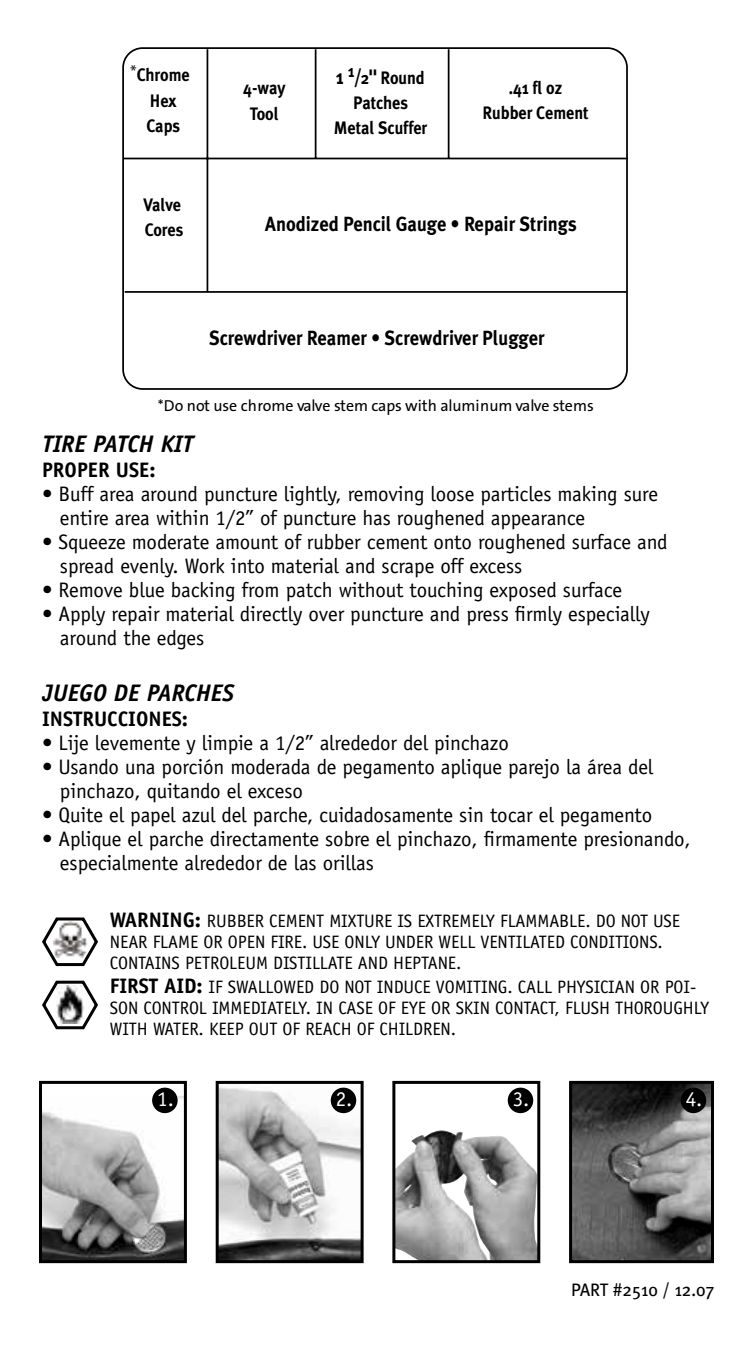
<style>
.page{position:relative;width:756px;height:1350px;background:#fff}
.page>*{position:absolute;margin:0;border:0;box-sizing:border-box;transform-origin:0 0}
.t1{font:italic 700 24px "Officina Sans";color:#000}
.t2{font:21px/24px "Officina Sans";letter-spacing:-.005em;color:#000}
.t3{font:700 21px "Officina Sans";color:#000}
.t4{font:21px "Officina Sans";color:#fff}
.t5{font:700 20.4px "Meta Plus";color:#000;scale:.9 1}
.t6{font:18px/21px "Officina Sans";letter-spacing:-.005em;color:#000}
.t7{font:700 18px/25.5px "Meta Plus";color:#000;text-align:center;scale:.9 1}
.t8{font:18px "Meta Plus";color:#000}
.t9{font:15.9px "The Sans Q5 Rg TF";letter-spacing:-.005em;color:#000}
.t10{font:15.9px "Myriad Pro";color:#000}
.s1{font-size:20.4px}
.s2{font-size:17.4px}
.s3{font-weight:700;font-size:21px}
</style>
<div class="page">
<img style="left:43px;top:1096px;width:140px;height:163px">
<div style="left:39px;top:1081px;width:148px;height:182px;border:3px solid #000"></div>
<div style="left:152px;top:1088px;width:26px;height:25px;background:#000;border-radius:50%"></div>
<img style="left:220px;top:1087px;width:140px;height:172px">
<div style="left:216px;top:1081px;width:148px;height:182px;border:3px solid #000"></div>
<div style="left:331px;top:1088px;width:25px;height:25px;background:#000;border-radius:50%"></div>
<img style="left:396px;top:1130px;width:140px;height:129px">
<div style="left:392px;top:1081px;width:148px;height:182px;border:3px solid #000"></div>
<div style="left:508px;top:1088px;width:25px;height:25px;background:#000;border-radius:50%"></div>
<img style="left:573px;top:1085px;width:137px;height:174px">
<div style="left:569px;top:1081px;width:145px;height:182px;border:3px solid #000"></div>
<div style="left:681px;top:1088px;width:25px;height:25px;background:#000;border-radius:50%"></div>
<svg style="left:42px;top:917px;width:56px;height:50px"></svg>
<svg style="left:42px;top:980px;width:56px;height:50px"></svg>
<hr style="left:123px;top:158px;width:505px;height:1px;background:#000">
<hr style="left:125px;top:291px;width:502px;height:2px;background:#000">
<hr style="left:207px;top:49px;width:1px;height:243px;background:#000">
<hr style="left:448px;top:49px;width:2px;height:109px;background:#000">
<hr style="left:315px;top:49px;width:2px;height:109px;background:#000">
<div style="left:122px;top:47px;width:506px;height:343px;border:2px solid #000;border-radius:19px"></div>
<p class="t10" style="left:130px;top:61px;width:8px">*</p>
<p class="t7" style="left:137px;top:62px;width:60px">Chrome<br>Hex<br>Caps</p>
<p class="t7" style="left:144px;top:192px;width:46px;text-align:left">Valve<br>Cores</p>
<p class="t7" style="left:243px;top:75px;width:49px">4-way<br>Tool</p>
<p class="t7" style="left:334px;top:65px;width:105px"><span class="s1">1</span> <sup>1</sup><span class="s1">/</span><span class="s2">2</span><span class="s1">"</span> Round<br>Patches<br>Metal Scuffer</p>
<p class="t7" style="left:482px;top:75px;width:120px">.41 fl oz<br>Rubber Cement</p>
<p class="t5" style="left:265px;top:212px;width:348px">Anodized Pencil Gauge • Repair Strings</p>
<p class="t5" style="left:209px;top:326px;width:374px">Screwdriver Reamer • Screwdriver Plugger</p>
<p class="t9" style="left:158px;top:397px;width:437px">*Do not use chrome valve stem caps with aluminum valve stems</p>
<p class="t1" style="left:42px;top:429px;width:153px">TIRE PATCH KIT</p>
<p class="t3" style="left:42px;top:457px;width:115px">PROPER USE:</p>
<p class="t2" style="left:60px;top:482px;width:600px;text-indent:-18px">• Buff area around puncture lightly, removing loose particles making sure entire area within 1/2” of puncture has roughened appearance</p>
<p class="t2" style="left:60px;top:530px;width:609px;text-indent:-18px">• Squeeze moderate amount of rubber cement onto roughened surface and spread evenly. Work into material and scrape off excess</p>
<p class="t2" style="left:42px;top:578px;width:582px">• Remove blue backing from patch without touching exposed surface</p>
<p class="t2" style="left:60px;top:602px;width:591px;text-indent:-18px">• Apply repair material directly over puncture and press firmly especially around the edges</p>
<p class="t1" style="left:42px;top:678px;width:193px">JUEGO DE PARCHES</p>
<p class="t3" style="left:42px;top:706px;width:148px">INSTRUCCIONES:</p>
<p class="t2" style="left:42px;top:731px;width:468px">• Lije levemente y limpie a 1/2” alrededor del pinchazo</p>
<p class="t2" style="left:60px;top:755px;width:595px;text-indent:-18px">• Usando una porción moderada de pegamento aplique parejo la área del pinchazo, quitando el exceso</p>
<p class="t2" style="left:42px;top:803px;width:612px">• Quite el papel azul del parche, cuidadosamente sin tocar el pegamento</p>
<p class="t2" style="left:60px;top:827px;width:632px;text-indent:-18px">• Aplique el parche directamente sobre el pinchazo, firmamente presionando, especialmente alrededor de las orillas</p>
<p class="t6" style="left:110px;top:910px;width:572px"><span class="s3">WARNING:</span> RUBBER CEMENT MIXTURE IS EXTREMELY FLAMMABLE. DO NOT USE<br>NEAR FLAME OR OPEN FIRE. USE ONLY UNDER WELL VENTILATED CONDITIONS.<br>CONTAINS PETROLEUM DISTILLATE AND HEPTANE.</p>
<p class="t6" style="left:110px;top:976px;width:601px"><span class="s3">FIRST AID:</span> IF SWALLOWED DO NOT INDUCE VOMITING. CALL PHYSICIAN OR POI-<br>SON CONTROL IMMEDIATELY. IN CASE OF EYE OR SKIN CONTACT, FLUSH THOROUGHLY<br>WITH WATER. KEEP OUT OF REACH OF CHILDREN.</p>
<p class="t4" style="left:157px;top:1087px;width:18px">1.</p>
<p class="t4" style="left:336px;top:1087px;width:18px">2.</p>
<p class="t4" style="left:513px;top:1087px;width:18px">3.</p>
<p class="t4" style="left:686px;top:1087px;width:18px">4.</p>
<p class="t8" style="left:571px;top:1279px;width:145px">PART #2510 / 12.07</p>
</div>
